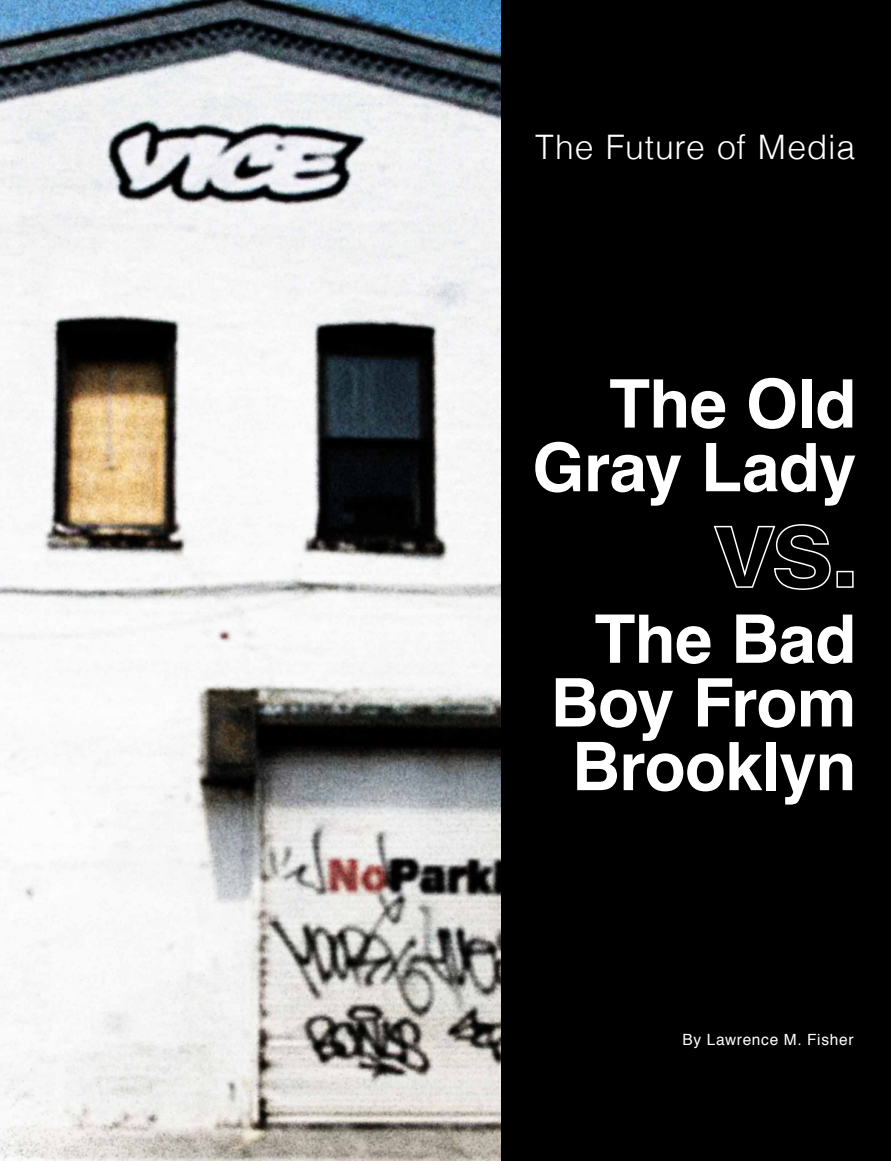
<style>
.page{position:relative;width:891px;height:1161px;background:#fff}
.page>*{position:absolute;margin:0;border:0;box-sizing:border-box;transform-origin:0 0}
.t1{font:700 67.05px/63.8px "Helvetica";letter-spacing:-.01em;color:#fff;text-align:right}
.t2{font:300 33.75px "Helvetica";letter-spacing:.025em;color:#fff}
.t3{font:15.45px "Helvetica";letter-spacing:.045em;color:#fff}
</style>
<div class="page">
<div style="left:501px;top:0;width:390px;height:1161px;background:#000"></div>
<img style="left:0;top:0;width:501px;height:1161px">
<svg style="left:713px;top:524px;width:141px;height:66px"></svg>
<p class="t2" style="left:535px;top:118px;width:321px">The Future of Media</p>
<p class="t1" style="left:533px;top:373px;width:325px">The Old<br>Gray Lady</p>
<p class="t1" style="left:551px;top:608px;width:307px">The Bad<br>Boy From<br>Brooklyn</p>
<p class="t3" style="left:682px;top:1028px;width:173px">By Lawrence M. Fisher</p>
</div>
